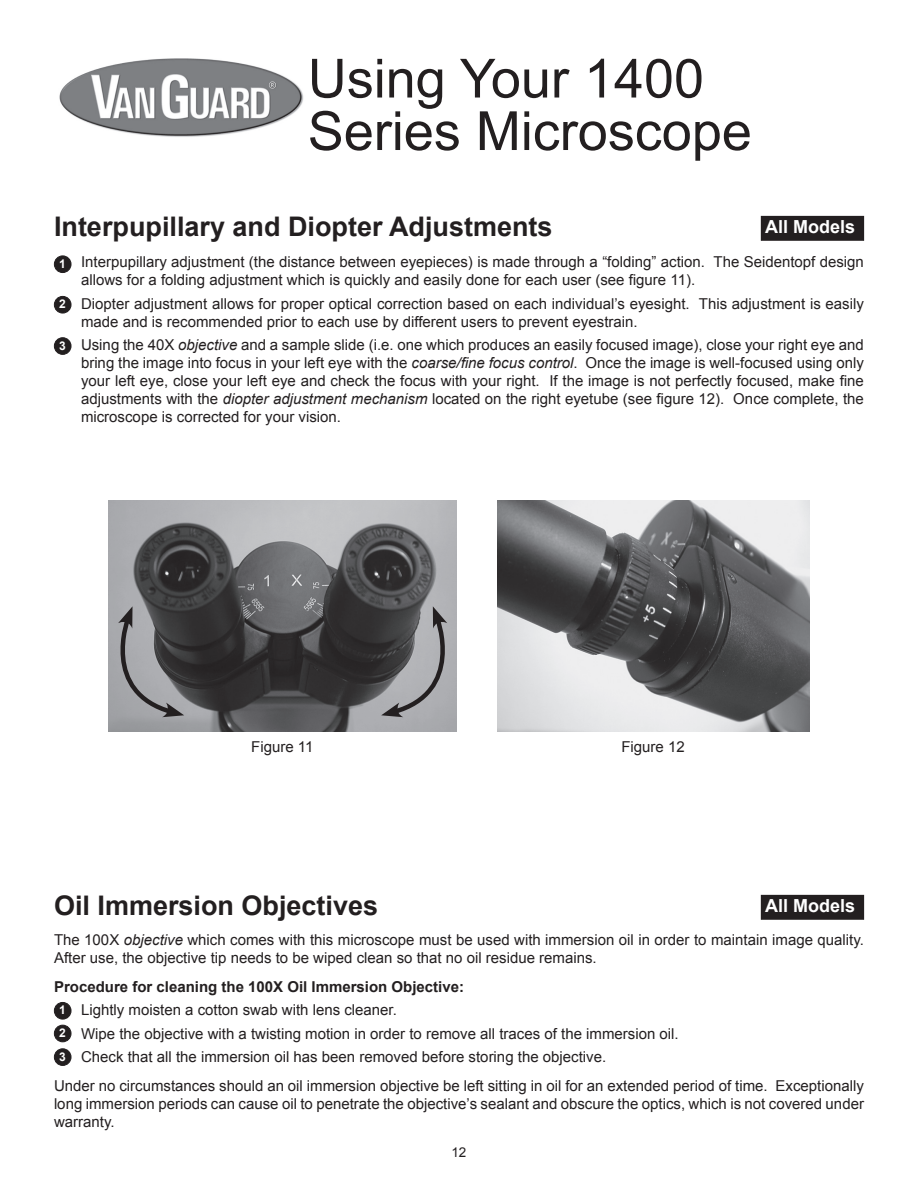
<style>
.page{position:relative;width:918px;height:1188px;background:#fff}
.page>*{position:absolute;margin:0;border:0;box-sizing:border-box;transform-origin:0 0}
.Page_Headline{font:54px/52.5px "Arial";color:#231f20}
.Headline{font:700 27px "Arial";color:#231f20}
.t1{font:700 18px "Arial";color:#fff}
.Body_text{font:15px/18px "Arial";color:#231f20}
.Body_text-2{font:700 15px "Arial";color:#231f20}
.t2{font:13.5px "Arial";color:#231f20}
.t3{font:700 12px "Arial";color:#fff}
.s1{font-style:italic}
</style>
<div class="page">
<img style="left:498px;top:500px;width:312px;height:231px">
<img style="left:108px;top:500px;width:348px;height:231px">
<div style="left:54px;top:256px;width:17px;height:17px;background:#231f20;border-radius:50%"></div>
<div style="left:54px;top:256px;width:17px;height:17px;border:1px solid #231f20;border-radius:50%"></div>
<div style="left:54px;top:296px;width:17px;height:17px;background:#231f20;border-radius:50%"></div>
<div style="left:54px;top:296px;width:17px;height:17px;border:1px solid #231f20;border-radius:50%"></div>
<div style="left:54px;top:338px;width:17px;height:16px;background:#231f20;border-radius:50%"></div>
<div style="left:54px;top:337px;width:17px;height:18px;border:1px solid #231f20;border-radius:50%"></div>
<div style="left:761px;top:895px;width:103px;height:24px;background:#231f20"></div>
<div style="left:761px;top:895px;width:103px;height:25px;border:1px solid #231f20"></div>
<div style="left:761px;top:216px;width:103px;height:24px;background:#231f20"></div>
<div style="left:761px;top:216px;width:103px;height:25px;border:1px solid #231f20"></div>
<div style="left:54px;top:1002px;width:17px;height:17px;background:#231f20;border-radius:50%"></div>
<div style="left:54px;top:1002px;width:17px;height:17px;border:1px solid #231f20;border-radius:50%"></div>
<div style="left:54px;top:1025px;width:17px;height:17px;background:#231f20;border-radius:50%"></div>
<div style="left:54px;top:1025px;width:17px;height:17px;border:1px solid #231f20;border-radius:50%"></div>
<div style="left:54px;top:1049px;width:17px;height:16px;background:#231f20;border-radius:50%"></div>
<div style="left:54px;top:1048px;width:17px;height:18px;border:1px solid #231f20;border-radius:50%"></div>
<img style="left:59px;top:58px;width:245px;height:79px">
<svg style="left:108px;top:606px;width:76px;height:112px;background:#818184"></svg>
<svg style="left:381px;top:606px;width:76px;height:112px;background:#848487"></svg>
<p class="Page_Headline" style="left:308px;top:53px;width:446px">Using Your 1400<br>Series Microscope</p>
<p class="Headline" style="left:54px;top:208px;width:500px">Interpupillary and Diopter Adjustments</p>
<p class="t1" style="left:765px;top:215px;width:92px">All Models</p>
<p class="t3" style="left:59px;top:255px;width:8px">1</p>
<p class="t3" style="left:59px;top:296px;width:8px">2</p>
<p class="t3" style="left:59px;top:337px;width:8px">3</p>
<p class="Body_text" style="left:81px;top:253px;width:784px">Interpupillary adjustment (the distance between eyepieces) is made through a “folding” action. The Seidentopf design allows for a folding adjustment which is quickly and easily done for each user (see figure 11).</p>
<p class="Body_text" style="left:81px;top:295px;width:784px">Diopter adjustment allows for proper optical correction based on each individual’s eyesight. This adjustment is easily made and is recommended prior to each use by different users to prevent eyestrain.</p>
<p class="Body_text" style="left:81px;top:336px;width:785px;text-align:justify">Using the 40X <span class="s1">objective</span> and a sample slide (i.e. one which produces an easily focused image), close your right eye and bring the image into focus in your left eye with the <span class="s1">coarse/fine focus control</span>. Once the image is well-focused using only your left eye, close your left eye and check the focus with your right. If the image is not perfectly focused, make fine adjustments with the <span class="s1">diopter adjustment mechanism</span> located on the right eyetube (see figure 12). Once complete, the microscope is corrected for your vision.</p>
<p class="Body_text" style="left:251px;top:738px;width:64px">Figure 11</p>
<p class="Body_text" style="left:621px;top:738px;width:65px">Figure 12</p>
<p class="Headline" style="left:54px;top:887px;width:326px">Oil Immersion Objectives</p>
<p class="t1" style="left:765px;top:894px;width:92px">All Models</p>
<p class="Body_text" style="left:54px;top:931px;width:811px">The 100X <span class="s1">objective</span> which comes with this microscope must be used with immersion oil in order to maintain image quality.<br>After use, the objective tip needs to be wiped clean so that no oil residue remains.</p>
<p class="Body_text-2" style="left:54px;top:977px;width:412px">Procedure for cleaning the 100X Oil Immersion Objective:</p>
<p class="Body_text" style="left:81px;top:1001px;width:318px">Lightly moisten a cotton swab with lens cleaner.</p>
<p class="Body_text" style="left:81px;top:1025px;width:599px">Wipe the objective with a twisting motion in order to remove all traces of the immersion oil.</p>
<p class="Body_text" style="left:81px;top:1048px;width:527px">Check that all the immersion oil has been removed before storing the objective.</p>
<p class="Body_text" style="left:54px;top:1077px;width:812px;text-align:justify">Under no circumstances should an oil immersion objective be left sitting in oil for an extended period of time. Exceptionally long immersion periods can cause oil to penetrate the objective’s sealant and obscure the optics, which is not covered under warranty.</p>
<p class="t3" style="left:59px;top:1002px;width:8px">1</p>
<p class="t3" style="left:59px;top:1025px;width:8px">2</p>
<p class="t3" style="left:59px;top:1048px;width:8px">3</p>
<p class="t2" style="left:451px;top:1144px;width:17px">12</p>
</div>
